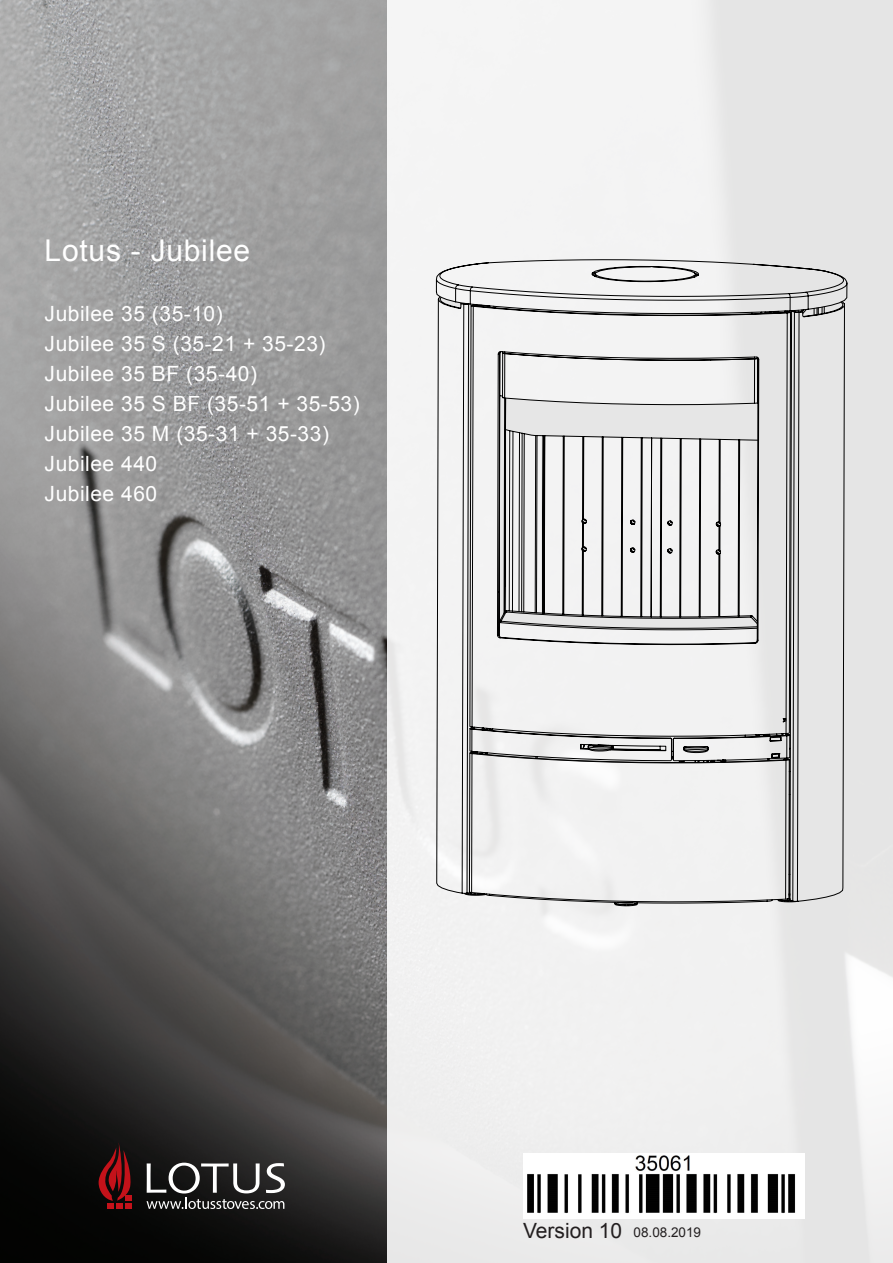
<style>
.page{position:relative;width:893px;height:1263px;background:#fff}
.page>*{position:absolute;margin:0;border:0;box-sizing:border-box;transform-origin:0 0}
.t1{font:30px "Arial";letter-spacing:.025em;color:#fff}
.t2{font:21px "Arial";letter-spacing:.025em;color:#fff}
.t3{font:21px "Arial";color:#231f20}
.t4{font:13.5px "Arial";color:#231f20}
</style>
<div class="page">
<img style="left:0;top:0;width:388px;height:1263px">
<div style="left:388px;top:0;width:505px;height:1263px;background:linear-gradient(to bottom,#ededed,#eee)"></div>
<svg style="left:99px;top:1142px;width:33px;height:67px;background:#5a0e11"></svg>
<svg style="left:147px;top:1163px;width:138px;height:46px"></svg>
<svg style="left:436px;top:197px;width:409px;height:1066px"></svg>
<svg style="left:435px;top:250px;width:413px;height:515px"></svg>
<p class="t1" style="left:45px;top:231px;width:207px">Lotus - Jubilee</p>
<p class="t2" style="left:45px;top:300px;width:180px">Jubilee 35 (35-10)</p>
<p class="t2" style="left:45px;top:330px;width:282px">Jubilee 35 S (35-21 + 35-23)</p>
<p class="t2" style="left:45px;top:360px;width:214px">Jubilee 35 BF (35-40)</p>
<p class="t2" style="left:45px;top:390px;width:317px">Jubilee 35 S BF (35-51 + 35-53)</p>
<p class="t2" style="left:45px;top:420px;width:286px">Jubilee 35 M (35-31 + 35-33)</p>
<p class="t2" style="left:45px;top:450px;width:114px">Jubilee 440</p>
<p class="t2" style="left:45px;top:480px;width:114px">Jubilee 460</p>
<p class="t3" style="left:523px;top:1217px;width:101px">Version 10</p>
<p class="t4" style="left:634px;top:1223px;width:69px">08.08.2019</p>
</div>
